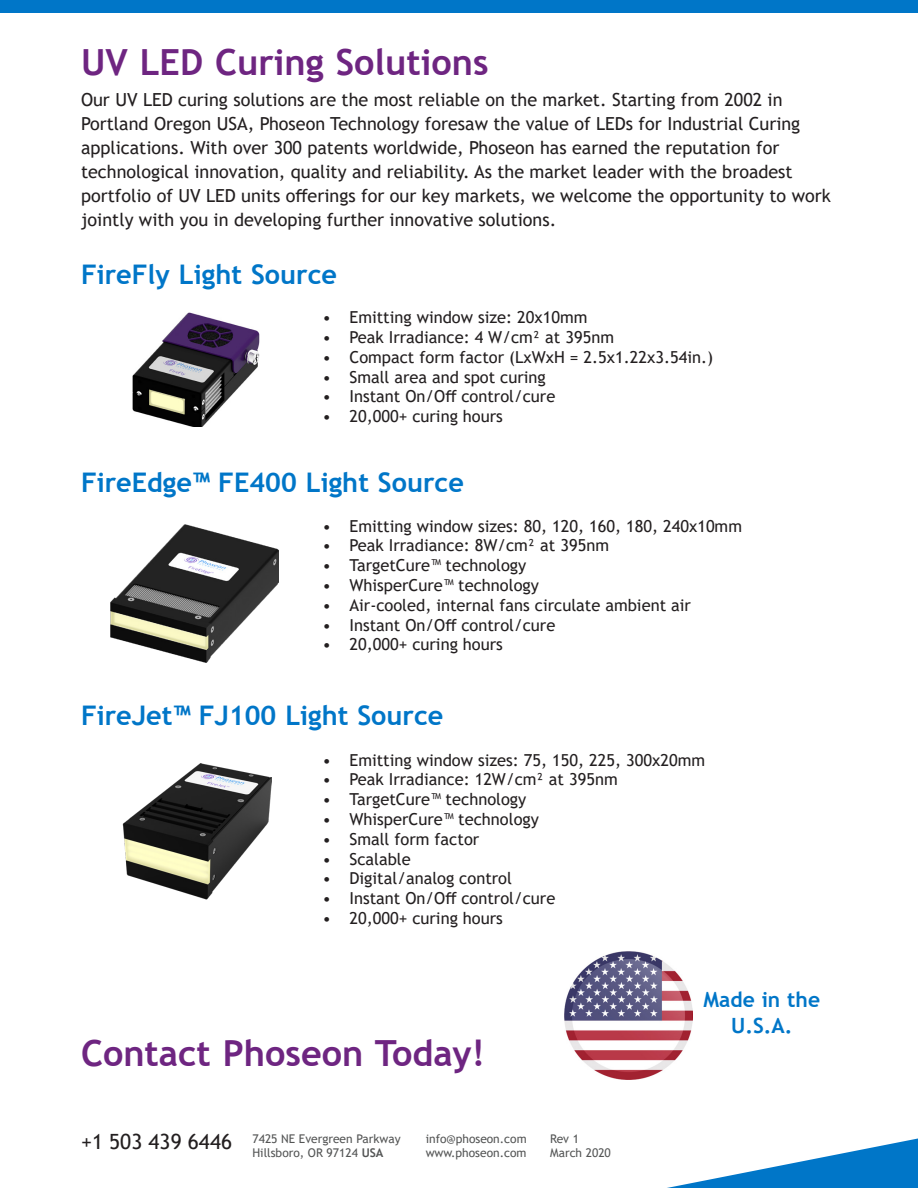
<style>
.page{position:relative;width:918px;height:1188px;background:#fff}
.page>*{position:absolute;margin:0;border:0;box-sizing:border-box;transform-origin:0 0}
.Product_name{font:700 36px "Trebuchet MS";color:#6e2581}
.Product_name-2{font:700 27px "Trebuchet MS";color:#0076c8}
.Product_name-3{font:700 21px/25.2px "Trebuchet MS";color:#0076c8;text-align:center}
.t1{font:21px "Trebuchet MS";color:#231f20}
.t2{font:18px/24px "Trebuchet MS";color:#231f20}
.t3{font:16.5px "Trebuchet MS";color:#231f20}
.t4{font:12px/14.4px "Trebuchet MS";color:#545555}
.s1{font-weight:700}
</style>
<div class="page">
<svg style="left:667px;top:1138px;width:251px;height:50px"></svg>
<div style="left:0;top:0;width:918px;height:14px;background:#0076c8"></div>
<img style="left:110px;top:524px;width:169px;height:139px">
<img style="left:564px;top:951px;width:128px;height:128px">
<img style="left:132px;top:312px;width:128px;height:115px">
<img style="left:123px;top:763px;width:148px;height:137px">
<p class="Product_name" style="left:81px;top:40px;width:409px">UV LED Curing Solutions</p>
<p class="t2" style="left:81px;top:88px;width:751px">Our UV LED curing solutions are the most reliable on the market. Starting from 2002 in Portland Oregon USA, Phoseon Technology foresaw the value of LEDs for Industrial Curing applications. With over 300 patents worldwide, Phoseon has earned the reputation for technological innovation, quality and reliability. As the market leader with the broadest portfolio of UV LED units offerings for our key markets, we welcome the opportunity to work jointly with you in developing further innovative solutions.</p>
<p class="Product_name-2" style="left:81px;top:257px;width:258px">FireFly Light Source</p>
<p class="t3" style="left:322px;top:307px;width:267px">• Emitting window size: 20x10mm</p>
<p class="t3" style="left:322px;top:327px;width:293px">• Peak Irradiance: 4 W/cm² at 395nm</p>
<p class="t3" style="left:322px;top:346px;width:392px">• Compact form factor (LxWxH = 2.5x1.22x3.54in.)</p>
<p class="t3" style="left:322px;top:366px;width:225px">• Small area and spot curing</p>
<p class="t3" style="left:322px;top:386px;width:234px">• Instant On/Off control/cure</p>
<p class="t3" style="left:322px;top:406px;width:182px">• 20,000+ curing hours</p>
<p class="Product_name-2" style="left:81px;top:466px;width:384px">FireEdge™ FE400 Light Source</p>
<p class="t3" style="left:322px;top:515px;width:421px">• Emitting window sizes: 80, 120, 160, 180, 240x10mm</p>
<p class="t3" style="left:322px;top:535px;width:288px">• Peak Irradiance: 8W/cm² at 395nm</p>
<p class="t3" style="left:322px;top:555px;width:205px">• TargetCure™ technology</p>
<p class="t3" style="left:322px;top:575px;width:218px">• WhisperCure™ technology</p>
<p class="t3" style="left:322px;top:595px;width:370px">• Air-cooled, internal fans circulate ambient air</p>
<p class="t3" style="left:322px;top:614px;width:234px">• Instant On/Off control/cure</p>
<p class="t3" style="left:322px;top:634px;width:182px">• 20,000+ curing hours</p>
<p class="Product_name-2" style="left:81px;top:698px;width:364px">FireJet™ FJ100 Light Source</p>
<p class="t3" style="left:322px;top:749px;width:384px">• Emitting window sizes: 75, 150, 225, 300x20mm</p>
<p class="t3" style="left:322px;top:769px;width:297px">• Peak Irradiance: 12W/cm² at 395nm</p>
<p class="t3" style="left:322px;top:789px;width:205px">• TargetCure™ technology</p>
<p class="t3" style="left:322px;top:809px;width:218px">• WhisperCure™ technology</p>
<p class="t3" style="left:322px;top:829px;width:158px">• Small form factor</p>
<p class="t3" style="left:322px;top:848px;width:90px">• Scalable</p>
<p class="t3" style="left:322px;top:868px;width:191px">• Digital/analog control</p>
<p class="t3" style="left:322px;top:888px;width:234px">• Instant On/Off control/cure</p>
<p class="t3" style="left:322px;top:908px;width:182px">• 20,000+ curing hours</p>
<p class="Product_name-3" style="left:704px;top:987px;width:118px">Made in the<br>U.S.A.</p>
<p class="Product_name" style="left:81px;top:1031px;width:405px">Contact Phoseon Today!</p>
<p class="t1" style="left:81px;top:1128px;width:153px">+1 503 439 6446</p>
<p class="t4" style="left:252px;top:1131px;width:150px">7425 NE Evergreen Parkway<br>Hillsboro, OR 97124 <span class="s1">USA</span></p>
<p class="t4" style="left:426px;top:1131px;width:102px">info@phoseon.com www.phoseon.com</p>
<p class="t4" style="left:550px;top:1131px;width:62px">Rev 1<br>March 2020</p>
</div>
